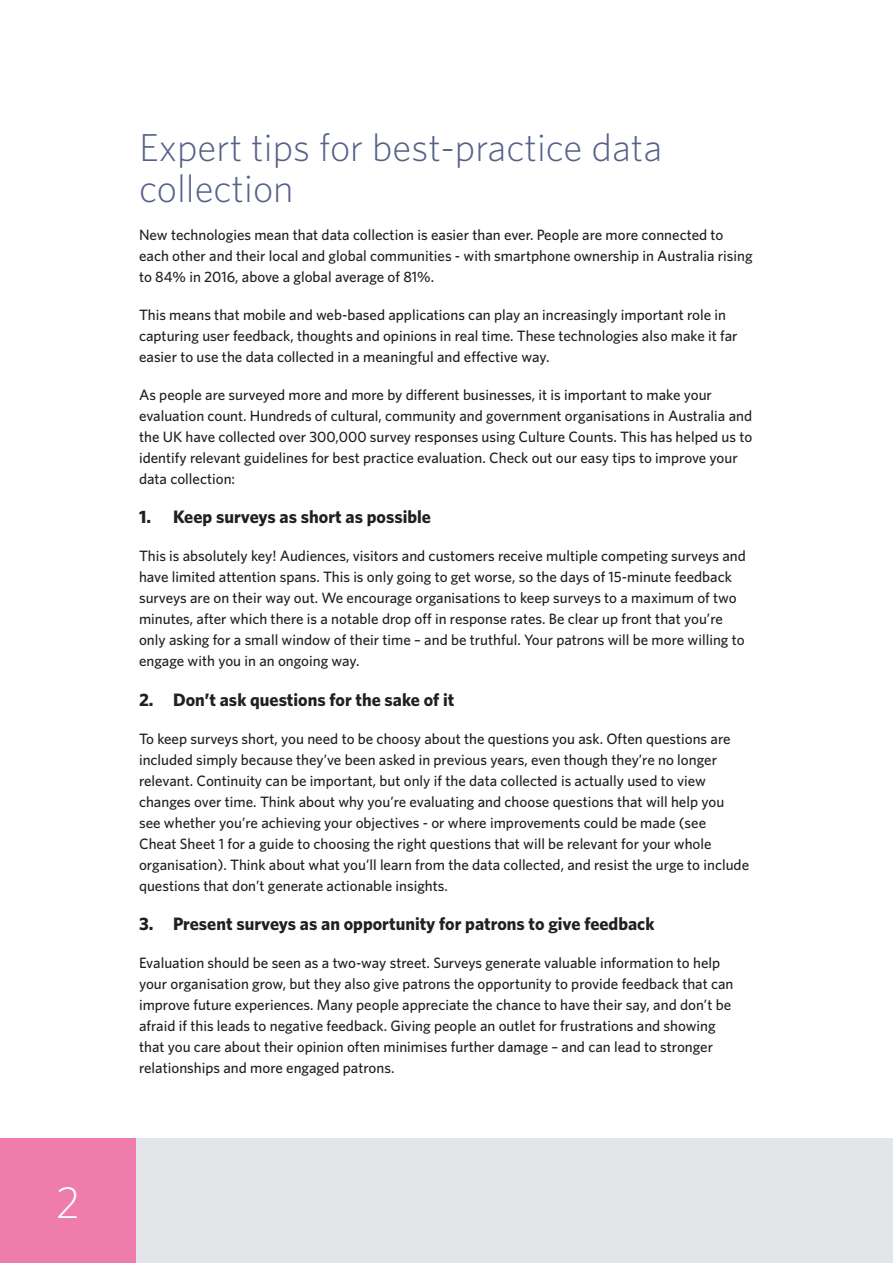
<style>
.page{position:relative;width:893px;height:1263px;background:#fff}
.page>*{position:absolute;margin:0;border:0;box-sizing:border-box;transform-origin:0 0}
.page_number{font:300 45px "Whitney";color:#fff}
.Heading_2{font:300 39px/40.5px "Whitney";color:#556187}
.Body_Bullet_Point{font:700 18px "Whitney";color:#231f20}
.Body_Text{font:500 15px/21px "Whitney";color:#231f20}
</style>
<div class="page">
<div style="left:0;top:1138px;width:136px;height:125px;background:#ee7dab"></div>
<div style="left:136px;top:1138px;width:757px;height:125px;background:#e3e6e8"></div>
<p class="page_number" style="left:56px;top:1176px;width:26px">2</p>
<p class="Heading_2" style="left:139px;top:127px;width:525px">Expert tips for best-practice data collection</p>
<p class="Body_Text" style="left:139px;top:223px;width:615px">New technologies mean that data collection is easier than ever. People are more connected to each other and their local and global communities - with smartphone ownership in Australia rising to 84% in 2016, above a global average of 81%.</p>
<p class="Body_Text" style="left:139px;top:303px;width:600px">This means that mobile and web-based applications can play an increasingly important role in capturing user feedback, thoughts and opinions in real time. These technologies also make it far easier to use the data collected in a meaningful and effective way.</p>
<p class="Body_Text" style="left:139px;top:384px;width:615px">As people are surveyed more and more by different businesses, it is important to make your evaluation count. Hundreds of cultural, community and government organisations in Australia and the UK have collected over 300,000 survey responses using Culture Counts. This has helped us to identify relevant guidelines for best practice evaluation. Check out our easy tips to improve your data collection:</p>
<p class="Body_Bullet_Point" style="left:139px;top:506px;width:293px">1. Keep surveys as short as possible</p>
<p class="Body_Text" style="left:139px;top:545px;width:608px">This is absolutely key! Audiences, visitors and customers receive multiple competing surveys and have limited attention spans. This is only going to get worse, so the days of 15-minute feedback surveys are on their way out. We encourage organisations to keep surveys to a maximum of two minutes, after which there is a notable drop off in response rates. Be clear up front that you’re only asking for a small window of their time – and be truthful. Your patrons will be more willing to engage with you in an ongoing way.</p>
<p class="Body_Bullet_Point" style="left:139px;top:688px;width:317px">2. Don’t ask questions for the sake of it</p>
<p class="Body_Text" style="left:139px;top:728px;width:612px">To keep surveys short, you need to be choosy about the questions you ask. Often questions are included simply because they’ve been asked in previous years, even though they’re no longer relevant. Continuity can be important, but only if the data collected is actually used to view changes over time. Think about why you’re evaluating and choose questions that will help you see whether you’re achieving your objectives - or where improvements could be made (see<br>Cheat Sheet 1 for a guide to choosing the right questions that will be relevant for your whole organisation). Think about what you’ll learn from the data collected, and resist the urge to include questions that don’t generate actionable insights.</p>
<p class="Body_Bullet_Point" style="left:139px;top:913px;width:517px">3. Present surveys as an opportunity for patrons to give feedback</p>
<p class="Body_Text" style="left:139px;top:952px;width:596px">Evaluation should be seen as a two-way street. Surveys generate valuable information to help your organisation grow, but they also give patrons the opportunity to provide feedback that can improve future experiences. Many people appreciate the chance to have their say, and don’t be afraid if this leads to negative feedback. Giving people an outlet for frustrations and showing that you care about their opinion often minimises further damage – and can lead to stronger relationships and more engaged patrons.</p>
</div>
